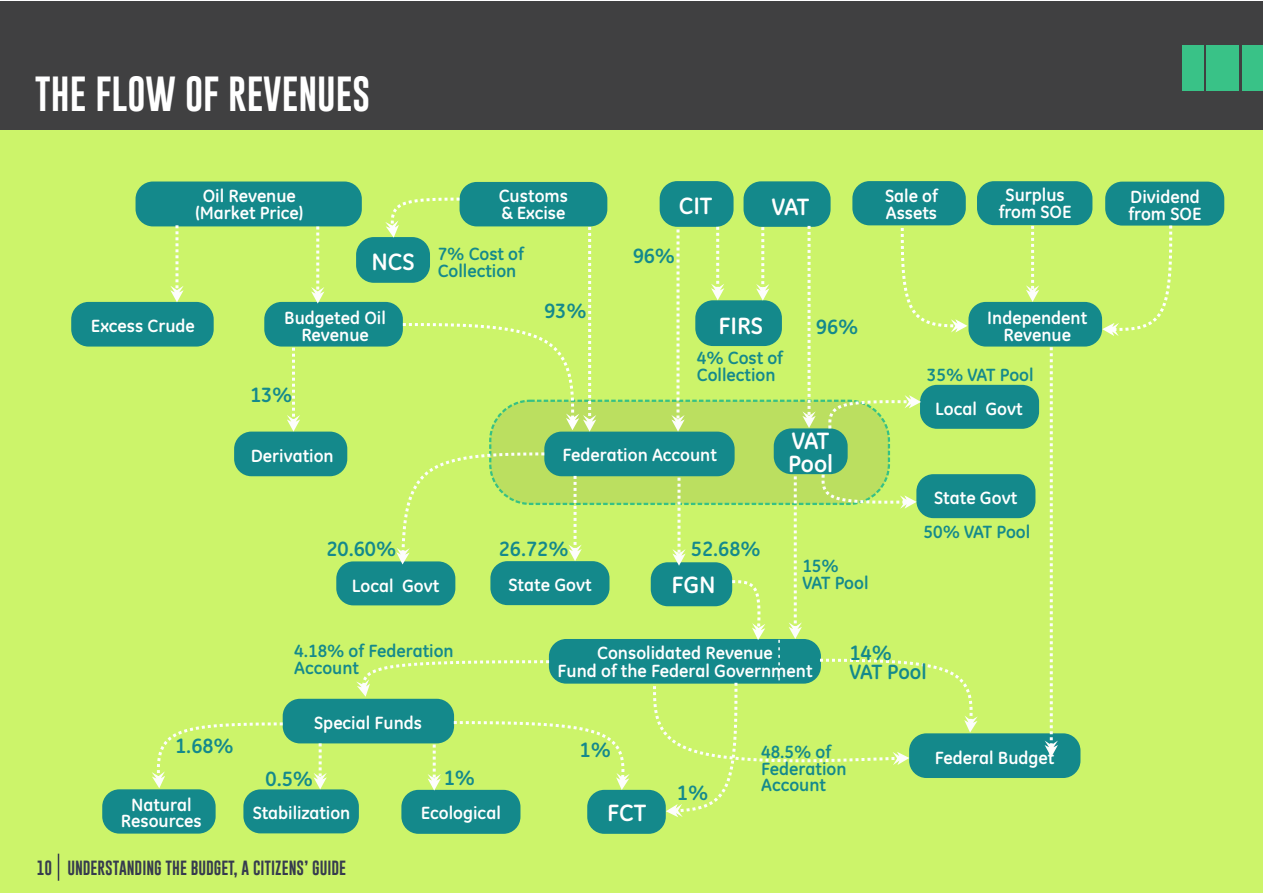
<style>
.page{position:relative;width:1263px;height:893px;background:#fff}
.page>*{position:absolute;margin:0;border:0;box-sizing:border-box;transform-origin:0 0}
.t1{font:36px "Gobold Uplow";color:#fff}
.t2{font:700 24px/22.5px "GE Inspira";color:#fff}
.t3{font:700 21px/19.6px "GE Inspira";color:#14898c}
.t4{font:700 18px/16.8px "GE Inspira";color:#fff;text-align:center}
.t5{font:700 18px/16.8px "GE Inspira";color:#14898c}
.t6{font:15px "Gobold Uplow";color:#363b4e}
</style>
<div class="page">
<div style="left:0;top:1px;width:1263px;height:129px;background:#404041"></div>
<div style="left:1242px;top:45px;width:21px;height:45px;background:#39c287"></div>
<div style="left:1182px;top:45px;width:21px;height:45px;background:#39c287"></div>
<div style="left:0;top:130px;width:1263px;height:763px;background:#ccf46a"></div>
<div style="left:136px;top:182px;width:226px;height:44px;background:#14898b;border-radius:17px"></div>
<div style="left:459px;top:182px;width:148px;height:44px;background:#14898b;border-radius:17px"></div>
<div style="left:660px;top:181px;width:73px;height:46px;background:#14898b;border-radius:18px"></div>
<div style="left:743px;top:181px;width:87px;height:46px;background:#14898b;border-radius:18px"></div>
<div style="left:71px;top:302px;width:143px;height:45px;background:#14898b;border-radius:17px"></div>
<div style="left:264px;top:302px;width:139px;height:45px;background:#14898b;border-radius:17px"></div>
<div style="left:977px;top:181px;width:115px;height:44px;background:#14898b;border-radius:17px"></div>
<div style="left:1105px;top:182px;width:119px;height:44px;background:#14898b;border-radius:17px"></div>
<div style="left:695px;top:300px;width:87px;height:46px;background:#14898b;border-radius:18px"></div>
<div style="left:968px;top:302px;width:134px;height:45px;background:#14898b;border-radius:17px"></div>
<div style="left:920px;top:385px;width:119px;height:44px;background:#14898b;border-radius:17px"></div>
<div style="left:916px;top:474px;width:119px;height:44px;background:#14898b;border-radius:17px"></div>
<div style="left:356px;top:237px;width:74px;height:46px;background:#14898b;border-radius:18px"></div>
<div style="left:336px;top:561px;width:119px;height:44px;background:#14898b;border-radius:17px"></div>
<div style="left:490px;top:561px;width:119px;height:44px;background:#14898b;border-radius:17px"></div>
<div style="left:549px;top:639px;width:272px;height:45px;background:#14898b;border-radius:17px"></div>
<div style="left:909px;top:733px;width:171px;height:45px;background:#14898b;border-radius:17px"></div>
<div style="left:283px;top:699px;width:171px;height:44px;background:#14898b;border-radius:17px"></div>
<div style="left:102px;top:789px;width:114px;height:45px;background:#14898b;border-radius:17px"></div>
<div style="left:243px;top:789px;width:116px;height:44px;background:#14898b;border-radius:17px"></div>
<div style="left:401px;top:790px;width:119px;height:44px;background:#14898b;border-radius:17px"></div>
<div style="left:587px;top:790px;width:79px;height:44px;background:#14898b;border-radius:17px"></div>
<svg style="left:152px;top:722px;width:131px;height:66px"></svg>
<svg style="left:454px;top:721px;width:176px;height:69px"></svg>
<svg style="left:313px;top:743px;width:14px;height:46px"></svg>
<svg style="left:428px;top:745px;width:13px;height:46px"></svg>
<svg style="left:356px;top:660px;width:193px;height:37px"></svg>
<div style="left:234px;top:432px;width:113px;height:44px;background:#14898b;border-radius:17px"></div>
<div style="left:489px;top:400px;width:401px;height:105px;background:#bbdf60;border:2px dashed #36c184;border-radius:40px"></div>
<div style="left:544px;top:432px;width:191px;height:44px;background:#14898b;border-radius:17px"></div>
<svg style="left:711px;top:227px;width:13px;height:73px"></svg>
<svg style="left:671px;top:229px;width:14px;height:203px"></svg>
<div style="left:774px;top:428px;width:74px;height:46px;background:#14898b;border-radius:18px"></div>
<svg style="left:802px;top:226px;width:14px;height:202px"></svg>
<svg style="left:756px;top:227px;width:13px;height:74px"></svg>
<svg style="left:396px;top:452px;width:148px;height:112px"></svg>
<svg style="left:170px;top:225px;width:14px;height:77px"></svg>
<svg style="left:311px;top:227px;width:13px;height:77px"></svg>
<svg style="left:287px;top:348px;width:13px;height:84px"></svg>
<svg style="left:1045px;top:347px;width:13px;height:410px"></svg>
<svg style="left:828px;top:395px;width:93px;height:33px"></svg>
<svg style="left:901px;top:222px;width:66px;height:110px"></svg>
<svg style="left:1102px;top:226px;width:70px;height:110px"></svg>
<div style="left:852px;top:181px;width:114px;height:44px;background:#14898b;border-radius:17px"></div>
<svg style="left:1026px;top:226px;width:13px;height:76px"></svg>
<svg style="left:568px;top:476px;width:14px;height:85px"></svg>
<svg style="left:385px;top:198px;width:211px;height:234px"></svg>
<svg style="left:653px;top:475px;width:325px;height:342px"></svg>
<svg style="left:58px;top:854px;width:1px;height:27px"></svg>
<div style="left:1207px;top:45px;width:32px;height:45px;background:#39c287"></div>
<h1 class="t1" style="left:35px;top:65px;width:337px">THE FLOW OF REVENUES</h1>
<p class="t4" style="left:195px;top:189px;width:109px">Oil Revenue (Market Price)</p>
<p class="t4" style="left:499px;top:189px;width:71px;text-align:left">Customs &amp; Excise</p>
<h2 class="t2" style="left:679px;top:196px;width:35px">CIT</h2>
<h2 class="t2" style="left:772px;top:197px;width:39px">VAT</h2>
<p class="t4" style="left:999px;top:187px;width:74px">Surplus from SOE</p>
<p class="t4" style="left:1128px;top:190px;width:74px;text-align:left">Dividend from SOE</p>
<p class="t4" style="left:885px;top:189px;width:54px;text-align:left">Sale of<br>Assets</p>
<h2 class="t2" style="left:371px;top:252px;width:45px">NCS</h2>
<p class="t5" style="left:438px;top:246px;width:88px">7% Cost of<br>Collection</p>
<p class="t3" style="left:633px;top:247px;width:44px">96%</p>
<p class="t3" style="left:544px;top:303px;width:44px">93%</p>
<p class="t4" style="left:91px;top:319px;width:105px">Excess Crude</p>
<p class="t4" style="left:284px;top:310px;width:103px">Budgeted Oil<br>Revenue</p>
<h2 class="t2" style="left:718px;top:316px;width:46px">FIRS</h2>
<p class="t4" style="left:987px;top:311px;width:101px">Independent<br>Revenue</p>
<p class="t3" style="left:816px;top:319px;width:44px">96%</p>
<p class="t3" style="left:250px;top:387px;width:44px">13%</p>
<p class="t5" style="left:697px;top:351px;width:88px">4% Cost of<br>Collection</p>
<p class="t4" style="left:251px;top:449px;width:84px">Derivation</p>
<p class="t4" style="left:562px;top:448px;width:156px">Federation Account</p>
<p class="t3" style="left:326px;top:541px;width:71px">20.60%</p>
<p class="t3" style="left:499px;top:541px;width:71px">26.72%</p>
<p class="t3" style="left:691px;top:541px;width:71px">52.68%</p>
<p class="t4" style="left:352px;top:578px;width:89px">Local Govt</p>
<p class="t4" style="left:509px;top:578px;width:84px">State Govt</p>
<h2 class="t2" style="left:671px;top:575px;width:46px">FGN</h2>
<h2 class="t2" style="left:788px;top:432px;width:47px">VAT<br>Pool</h2>
<p class="t5" style="left:802px;top:559px;width:68px">15%<br>VAT Pool</p>
<p class="t5" style="left:927px;top:368px;width:108px">35% VAT Pool</p>
<p class="t4" style="left:935px;top:402px;width:89px">Local Govt</p>
<p class="t4" style="left:934px;top:491px;width:84px">State Govt</p>
<p class="t5" style="left:923px;top:524px;width:108px">50% VAT Pool</p>
<p class="t5" style="left:294px;top:644px;width:161px">4.18% of Federation<br>Account</p>
<p class="t4" style="left:558px;top:645px;width:256px;line-height:17.9px">Consolidated Revenue<br>Fund of the Federal Government</p>
<p class="t3" style="left:849px;top:644px;width:79px">14%<br>VAT Pool</p>
<p class="t3" style="left:175px;top:738px;width:60px">1.68%</p>
<p class="t4" style="left:314px;top:716px;width:109px">Special Funds</p>
<p class="t3" style="left:266px;top:770px;width:49px">0.5%</p>
<p class="t3" style="left:444px;top:769px;width:33px">1%</p>
<p class="t3" style="left:580px;top:741px;width:33px">1%</p>
<p class="t4" style="left:121px;top:797px;width:82px">Natural<br>Resources</p>
<p class="t4" style="left:253px;top:805px;width:99px">Stabilization</p>
<p class="t4" style="left:421px;top:805px;width:82px">Ecological</p>
<h2 class="t2" style="left:607px;top:803px;width:40px">FCT</h2>
<p class="t6" style="left:37px;top:856px;width:311px">10 UNDERSTANDING THE BUDGET, A CITIZENS’ GUIDE</p>
<p class="t3" style="left:677px;top:785px;width:33px">1%</p>
<p class="t5" style="left:761px;top:744px;width:87px">48.5% of<br>Federation<br>Account</p>
<p class="t4" style="left:935px;top:751px;width:121px">Federal Budget</p>
</div>
